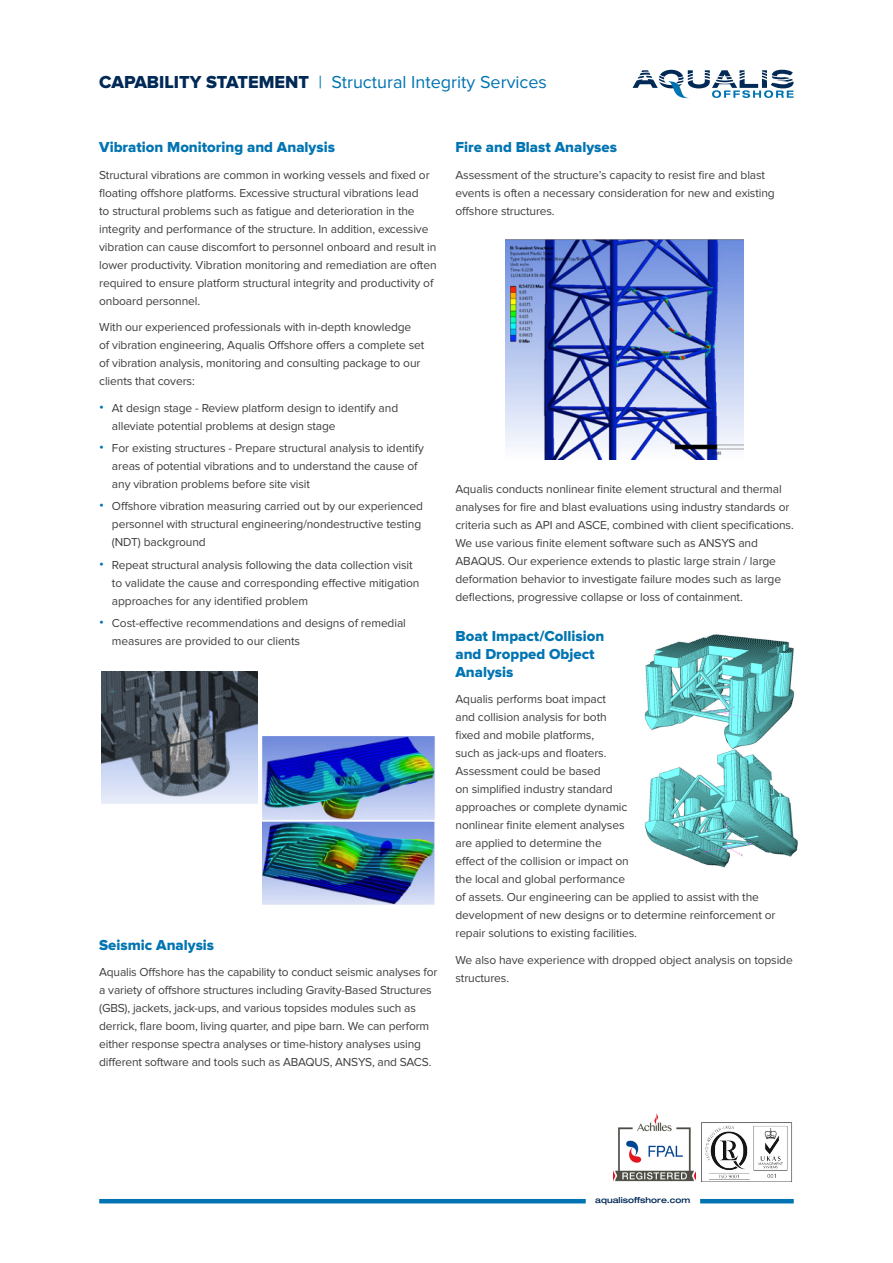
<style>
.page{position:relative;width:893px;height:1263px;background:#fff}
.page>*{position:absolute;margin:0;border:0;box-sizing:border-box;transform-origin:0 0}
.t1{font:18px "Proxima Nova";color:#0074b2}
.Headings{font:15px/18px "Proxima Nova Extrabld";color:#0074b2}
.Body_text{font:12px/18px "Proxima Nova";letter-spacing:-.01em;color:#3e3e3f}
.t2{font:500 expanded 8.25px "Helvetica Neue";color:#002956}
.s1{font-family:"Proxima Nova Extrabld";color:#002956}
.s2{font-family:"Helvetica Neue";font-size:13.5px;color:#0074b2}
</style>
<div class="page">
<svg style="left:632px;top:70px;width:162px;height:29px"></svg>
<hr style="left:99px;top:1199px;width:487px;height:4px;background:#0074b2">
<hr style="left:700px;top:1199px;width:94px;height:4px;background:#0074b2">
<img style="left:102px;top:672px;width:155px;height:131px">
<img style="left:262px;top:737px;width:173px;height:167px">
<img style="left:505px;top:239px;width:239px;height:221px">
<img style="left:644px;top:634px;width:154px;height:233px">
<img style="left:701px;top:1123px;width:91px;height:58px">
<img style="left:614px;top:1114px;width:81px;height:68px">
<h1 class="t1" style="left:99px;top:73px;width:449px"><span class="s1">CAPABILITY STATEMENT</span> | Structural Integrity Services</h1>
<p class="Headings" style="left:99px;top:139px;width:237px">Vibration Monitoring and Analysis</p>
<p class="Body_text" style="left:99px;top:166px;width:339px">Structural vibrations are common in working vessels and fixed or floating offshore platforms. Excessive structural vibrations lead<br>to structural problems such as fatigue and deterioration in the integrity and performance of the structure. In addition, excessive vibration can cause discomfort to personnel onboard and result in lower productivity. Vibration monitoring and remediation are often required to ensure platform structural integrity and productivity of onboard personnel.</p>
<p class="Body_text" style="left:99px;top:319px;width:327px">With our experienced professionals with in-depth knowledge of vibration engineering, Aqualis Offshore offers a complete set of vibration analysis, monitoring and consulting package to our clients that covers:</p>
<p class="Body_text" style="left:112px;top:399px;width:288px;text-indent:-13px"><span class="s2">•</span> At design stage - Review platform design to identify and alleviate potential problems at design stage</p>
<p class="Body_text" style="left:112px;top:439px;width:313px;text-indent:-13px"><span class="s2">•</span> For existing structures - Prepare structural analysis to identify areas of potential vibrations and to understand the cause of any vibration problems before site visit</p>
<p class="Body_text" style="left:112px;top:498px;width:312px;text-indent:-13px"><span class="s2">•</span> Offshore vibration measuring carried out by our experienced personnel with structural engineering/nondestructive testing (NDT) background</p>
<p class="Body_text" style="left:112px;top:556px;width:309px;text-indent:-13px"><span class="s2">•</span> Repeat structural analysis following the data collection visit to validate the cause and corresponding effective mitigation approaches for any identified problem</p>
<p class="Body_text" style="left:112px;top:614px;width:295px;text-indent:-13px"><span class="s2">•</span> Cost-effective recommendations and designs of remedial measures are provided to our clients</p>
<p class="Headings" style="left:99px;top:936px;width:116px">Seismic Analysis</p>
<p class="Body_text" style="left:99px;top:964px;width:340px">Aqualis Offshore has the capability to conduct seismic analyses for a variety of offshore structures including Gravity-Based Structures (GBS), jackets, jack-ups, and various topsides modules such as derrick, flare boom, living quarter, and pipe barn. We can perform either response spectra analyses or time-history analyses using different software and tools such as ABAQUS, ANSYS, and SACS.</p>
<p class="Headings" style="left:455px;top:139px;width:163px">Fire and Blast Analyses</p>
<p class="Body_text" style="left:455px;top:166px;width:321px">Assessment of the structure’s capacity to resist fire and blast events is often a necessary consideration for new and existing offshore structures.</p>
<p class="Body_text" style="left:455px;top:481px;width:340px">Aqualis conducts nonlinear finite element structural and thermal analyses for fire and blast evaluations using industry standards or criteria such as API and ASCE, combined with client specifications.<br>We use various finite element software such as ANSYS and ABAQUS. Our experience extends to plastic large strain / large deformation behavior to investigate failure modes such as large deflections, progressive collapse or loss of containment.</p>
<p class="Headings" style="left:455px;top:627px;width:150px">Boat Impact/Collision and Dropped Object<br>Analysis</p>
<p class="Body_text" style="left:455px;top:690px;width:322px">Aqualis performs boat impact<br>and collision analysis for both<br>fixed and mobile platforms,<br>such as jack-ups and floaters.<br>Assessment could be based<br>on simplified industry standard<br>approaches or complete dynamic<br>nonlinear finite element analyses<br>are applied to determine the<br>effect of the collision or impact on<br>the local and global performance<br>of assets. Our engineering can be applied to assist with the development of new designs or to determine reinforcement or repair solutions to existing facilities.</p>
<p class="Body_text" style="left:455px;top:951px;width:339px">We also have experience with dropped object analysis on topside structures.</p>
<p class="t2" style="left:595px;top:1195px;width:97px">aqualisoffshore.com</p>
</div>
